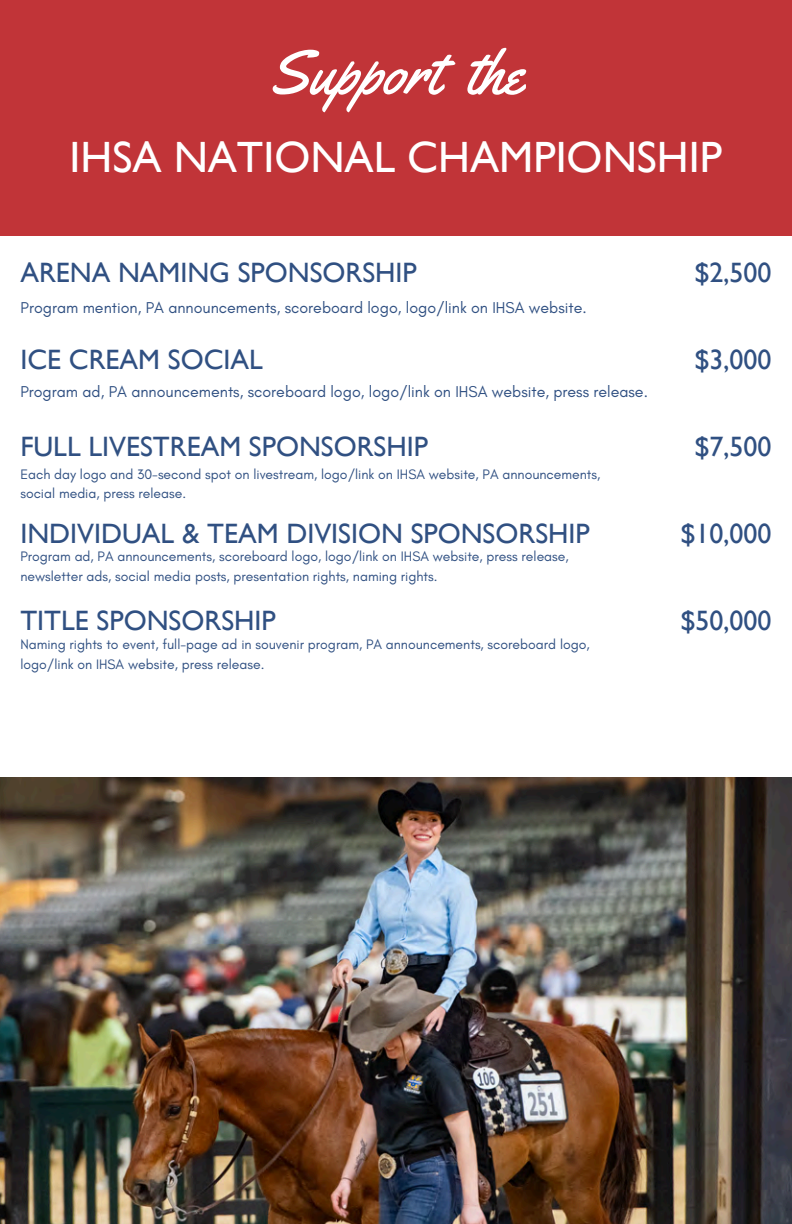
<style>
.page{position:relative;width:792px;height:1224px;background:#fff}
.page>*{position:absolute;margin:0;border:0;box-sizing:border-box;transform-origin:0 0}
.t1{font:62px "Yellowtail";color:#fff}
.t2{font:43.8px "Gill Sans";color:#fff}
.t3{font:28px "Gill Sans";color:#305082}
.t4{font:16px "Glacial Indifference";color:#305082}
.t5{font:14px/19.6px "Glacial Indifference";color:#305082}
</style>
<div class="page">
<img style="left:0;top:778px;width:792px;height:445px">
<div style="left:0;top:0;width:792px;height:236px;background:#c13438"></div>
<p class="t1" style="left:268px;top:33px;width:256px">Support the</p>
<p class="t2" style="left:70px;top:132px;width:654px">IHSA NATIONAL CHAMPIONSHIP</p>
<h1 class="t3" style="left:20px;top:256px;width:398px">ARENA NAMING SPONSORSHIP</h1>
<h5 class="t4" style="left:21px;top:298px;width:568px">Program mention, PA announcements, scoreboard logo, logo/link on IHSA website.</h5>
<h2 class="t3" style="left:20px;top:343px;width:244px">ICE CREAM SOCIAL</h2>
<h4 class="t4" style="left:20px;top:382px;width:629px">Program ad, PA announcements, scoreboard logo, logo/link on IHSA website, press release.</h4>
<h3 class="t3" style="left:20px;top:430px;width:409px">FULL LIVESTREAM SPONSORSHIP</h3>
<h4 class="t5" style="left:20px;top:464px;width:582px">Each day logo and 30-second spot on livestream, logo/link on IHSA website, PA announcements,</h4>
<h5 class="t5" style="left:20px;top:484px;width:167px">social media, press release.</h5>
<h3 class="t3" style="left:20px;top:517px;width:571px">INDIVIDUAL &amp; TEAM DIVISION SPONSORSHIP</h3>
<h4 class="t5" style="left:20px;top:547px;width:550px">Program ad, PA announcements, scoreboard logo, logo/link on IHSA website, press release, newsletter ads, social media posts, presentation rights, naming rights.</h4>
<h3 class="t3" style="left:20px;top:604px;width:257px">TITLE SPONSORSHIP</h3>
<h4 class="t5" style="left:20px;top:634px;width:571px">Naming rights to event, full-page ad in souvenir program, PA announcements, scoreboard logo,</h4>
<h4 class="t5" style="left:20px;top:654px;width:246px">logo/link on IHSA website, press release.</h4>
<h3 class="t3" style="left:694px;top:256px;width:79px">$2,500</h3>
<h3 class="t3" style="left:694px;top:343px;width:79px">$3,000</h3>
<p class="t3" style="left:694px;top:430px;width:79px">$7,500</p>
<p class="t3" style="left:680px;top:517px;width:93px">$10,000</p>
<p class="t3" style="left:680px;top:604px;width:93px">$50,000</p>
</div>
